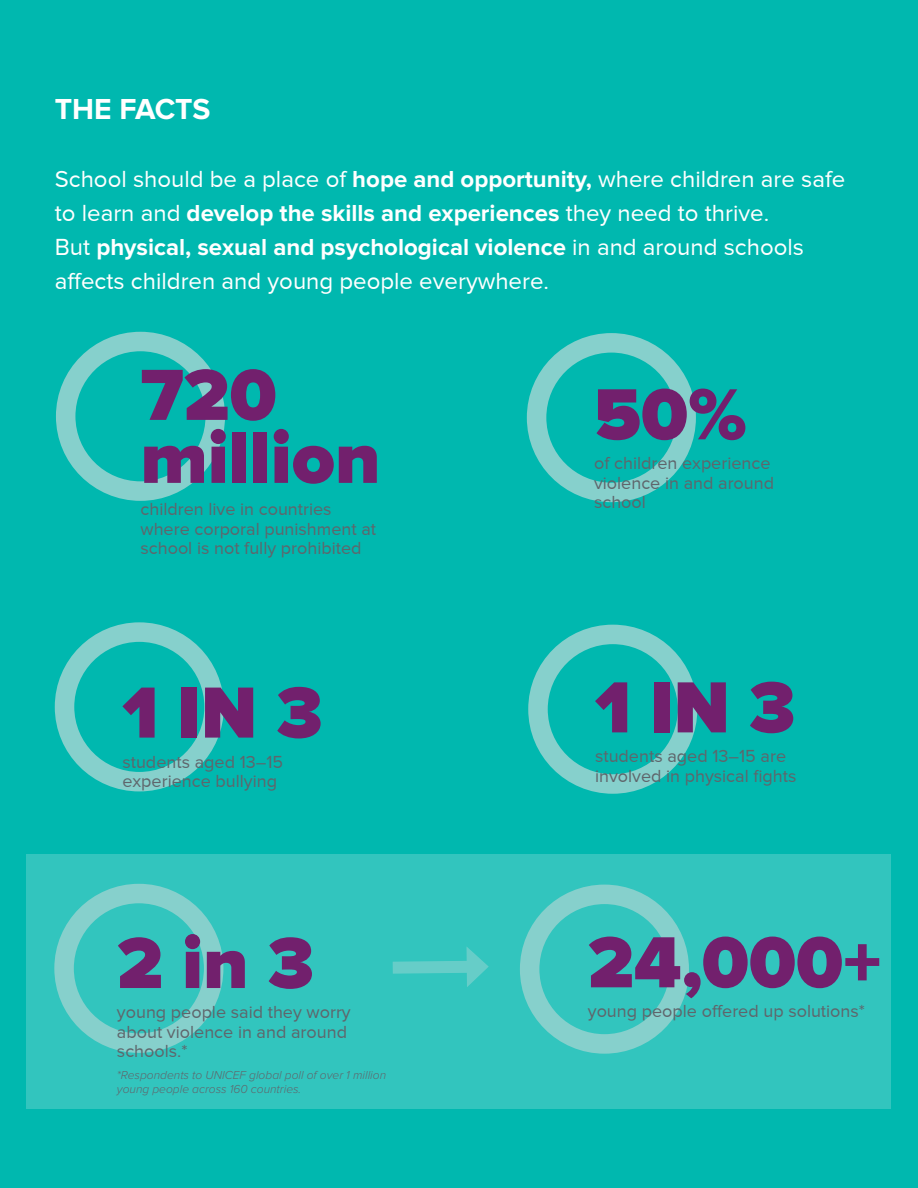
<style>
.page{position:relative;width:918px;height:1188px;background:#00b8af}
.page>*{position:absolute;margin:0;border:0;box-sizing:border-box;transform-origin:0 0}
.callout_big{font:900 75px/63px "Proxima Nova";color:#72206d}
.Headline_style{font:700 30px "Proxima Nova";letter-spacing:-.005em;color:#fff}
.Headline_style-2{font:24px/34px "Proxima Nova";color:#fff}
.callout_small_text{font:18px/19.5px "Proxima Nova";color:#5f656b}
.callout_small_text-2{font:italic 300 12px/13.5px "Proxima Nova";color:#5f656b}
.s1{font-weight:700}
</style>
<div class="page">
<div style="left:27px;top:854px;width:864px;height:254px;background:#32c5be"></div>
<div style="left:56px;top:332px;width:169px;height:169px;border:20px solid #86d0cc;border-radius:50%"></div>
<div style="left:54px;top:884px;width:169px;height:169px;border:20px solid #86d0cc;border-radius:50%"></div>
<div style="left:55px;top:622px;width:169px;height:169px;border:20px solid #86d0cc;border-radius:50%"></div>
<div style="left:528px;top:625px;width:169px;height:169px;border:20px solid #86d0cc;border-radius:50%"></div>
<div style="left:520px;top:885px;width:169px;height:169px;border:20px solid #86d0cc;border-radius:50%"></div>
<div style="left:527px;top:333px;width:169px;height:169px;border:20px solid #86d0cc;border-radius:50%"></div>
<svg style="left:392px;top:947px;width:97px;height:40px"></svg>
<p class="Headline_style" style="left:55px;top:95px;width:157px">THE FACTS</p>
<p class="Headline_style-2" style="left:55px;top:162px;width:792px">School should be a place of <span class="s1">hope and opportunity,</span> where children are safe to learn and <span class="s1">develop the skills and experiences</span> they need to thrive.<br>But <span class="s1">physical, sexual and psychological violence</span> in and around schools affects children and young people everywhere.</p>
<p class="callout_big" style="left:140px;top:367px;width:242px">720 million</p>
<p class="callout_small_text" style="left:140px;top:499px;width:237px">children live in countries where corporal punishment at school is not fully prohibited</p>
<p class="callout_big" style="left:122px;top:684px;width:202px">1 IN 3</p>
<p class="callout_small_text" style="left:122px;top:752px;width:162px">students aged 13–15 experience bullying</p>
<p class="callout_big" style="left:117px;top:935px;width:199px">2 in 3</p>
<p class="callout_small_text" style="left:117px;top:1002px;width:235px">young people said they worry about violence in and around schools.*</p>
<p class="callout_small_text-2" style="left:117px;top:1069px;width:271px">*Respondents to UNICEF global poll of over 1 million young people across 160 countries.</p>
<p class="callout_big" style="left:594px;top:386px;width:154px">50%</p>
<p class="callout_small_text" style="left:594px;top:453px;width:182px">of children experience violence in and around school</p>
<p class="callout_big" style="left:595px;top:679px;width:202px">1 IN 3</p>
<p class="callout_small_text" style="left:595px;top:746px;width:203px">students aged 13–15 are involved in physical fights</p>
<p class="callout_big" style="left:588px;top:934px;width:295px">24,000+</p>
<p class="callout_small_text" style="left:588px;top:1001px;width:279px">young people offered up solutions*</p>
</div>
